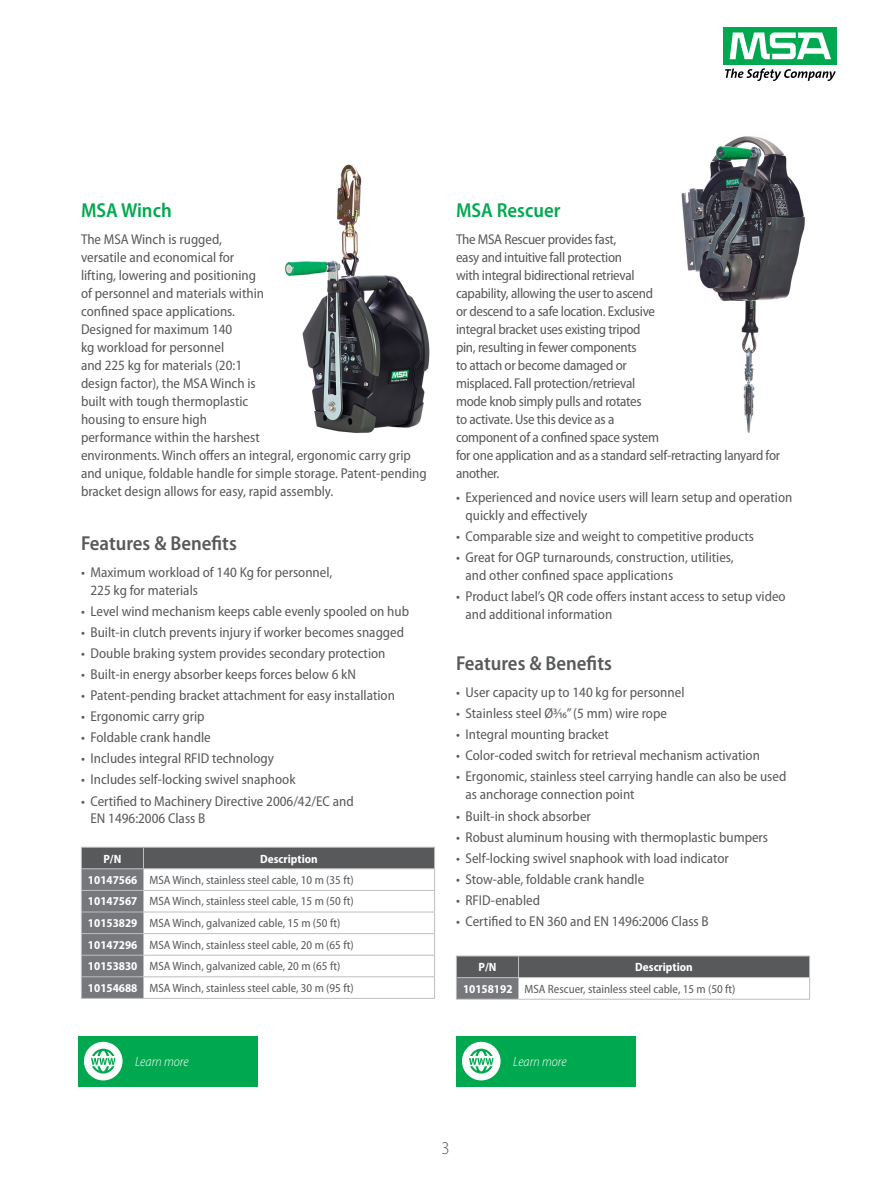
<style>
.page{position:relative;width:891px;height:1188px;background:#fff}
.page>*{position:absolute;margin:0;border:0;box-sizing:border-box;transform-origin:0 0}
.t1{font:600 semi-condensed 20.25px "Myriad Pro";color:#58595b}
.t2{font:600 semi-condensed 20.25px "Myriad Pro";color:#00a94f}
.t3{font:300 semi-condensed 18px "Myriad Pro";color:#58595b}
.t4{font:semi-condensed 14.25px/18px "Myriad Pro";color:#58595b}
.t5{font:semi-condensed 14.25px/18px "Myriad Pro";letter-spacing:-.02em;color:#58595b}
.t6{font:italic 300 semi-condensed 13.5px "Myriad Pro";color:#fff}
.t7{font:semi-condensed 12px/21.6px "Myriad Pro";color:#58595b}
.t8{font:700 semi-condensed 12px "Myriad Pro";color:#fff}
.s1{font-weight:700;color:#fff}
</style>
<div class="page">
<div style="left:724px;top:27px;width:113px;height:38px;background:#00a94f"></div>
<svg style="left:730px;top:33px;width:101px;height:26px"></svg>
<svg style="left:725px;top:68px;width:111px;height:13px"></svg>
<svg style="left:81px;top:847px;width:354px;height:151px"></svg>
<hr style="left:81px;top:998px;width:63px;height:1px;background:#bcbec0">
<hr style="left:144px;top:998px;width:291px;height:1px;background:#bcbec0">
<hr style="left:81px;top:955px;width:63px;height:1px;background:#bcbec0">
<hr style="left:144px;top:955px;width:291px;height:1px;background:#bcbec0">
<hr style="left:81px;top:976px;width:63px;height:1px;background:#bcbec0">
<hr style="left:144px;top:976px;width:291px;height:1px;background:#bcbec0">
<svg style="left:456px;top:956px;width:354px;height:43px"></svg>
<hr style="left:456px;top:999px;width:63px;height:1px;background:#bcbec0">
<hr style="left:519px;top:999px;width:291px;height:1px;background:#bcbec0">
<img style="left:284px;top:164px;width:146px;height:269px">
<img style="left:681px;top:136px;width:124px;height:297px">
<div style="left:78px;top:1036px;width:180px;height:51px;background:#00a94f"></div>
<div style="left:84px;top:1042px;width:39px;height:38px;background:#fff;border-radius:50%"></div>
<svg style="left:91px;top:1049px;width:25px;height:25px"></svg>
<div style="left:456px;top:1036px;width:180px;height:51px;background:#00a94f"></div>
<div style="left:462px;top:1042px;width:39px;height:38px;background:#fff;border-radius:50%"></div>
<svg style="left:469px;top:1049px;width:25px;height:25px"></svg>
<h1 class="t2" style="left:81px;top:198px;width:92px">MSA Winch</h1>
<p class="t4" style="left:81px;top:230px;width:347px">The MSA Winch is rugged,<br>versatile and economical for<br>lifting, lowering and positioning<br>of personnel and materials within<br>confined space applications.<br>Designed for maximum 140<br>kg workload for personnel<br>and 225 kg for materials (20:1<br>design factor), the MSA Winch is<br>built with tough thermoplastic<br>housing to ensure high<br>performance within the harshest<br>environments. Winch offers an integral, ergonomic carry grip and unique, foldable handle for simple storage. Patent-pending bracket design allows for easy, rapid assembly.</p>
<h1 class="t1" style="left:81px;top:531px;width:157px">Features &amp; Benefits</h1>
<p class="t4" style="left:91px;top:563px;width:243px;text-indent:-10px">• Maximum workload of 140 Kg for personnel,<br>225 kg for materials</p>
<p class="t4" style="left:81px;top:602px;width:330px">• Level wind mechanism keeps cable evenly spooled on hub</p>
<p class="t4" style="left:81px;top:623px;width:325px">• Built-in clutch prevents injury if worker becomes snagged</p>
<p class="t4" style="left:81px;top:644px;width:306px">• Double braking system provides secondary protection</p>
<p class="t4" style="left:81px;top:665px;width:276px">• Built-in energy absorber keeps forces below 6 kN</p>
<p class="t4" style="left:81px;top:686px;width:315px">• Patent-pending bracket attachment for easy installation</p>
<p class="t4" style="left:81px;top:707px;width:125px">• Ergonomic carry grip</p>
<p class="t4" style="left:81px;top:728px;width:131px">• Foldable crank handle</p>
<p class="t4" style="left:81px;top:749px;width:195px">• Includes integral RFID technology</p>
<p class="t4" style="left:81px;top:771px;width:216px">• Includes self-locking swivel snaphook</p>
<p class="t4" style="left:91px;top:792px;width:265px;text-indent:-10px">• Certified to Machinery Directive 2006/42/EC and<br>EN 1496:2006 Class B</p>
<p class="t7" style="left:88px;top:848px;width:267px;text-indent:172px"><span class="s1">Description 10147566</span> MSA Winch, stainless steel cable, 10 m (35 ft)<br><span class="s1">10147567</span> MSA Winch, stainless steel cable, 15 m (50 ft)<br><span class="s1">10153829</span> MSA Winch, galvanized cable, 15 m (50 ft)<br><span class="s1">10147296</span> MSA Winch, stainless steel cable, 20 m (65 ft)<br><span class="s1">10153830</span> MSA Winch, galvanized cable, 20 m (65 ft)<br><span class="s1">10154688</span> MSA Winch, stainless steel cable, 30 m (95 ft)</p>
<p class="t8" style="left:103px;top:851px;width:19px">P/N</p>
<h1 class="t2" style="left:456px;top:198px;width:106px">MSA Rescuer</h1>
<p class="t5" style="left:456px;top:230px;width:326px">The MSA Rescuer provides fast,<br>easy and intuitive fall protection<br>with integral bidirectional retrieval<br>capability, allowing the user to ascend<br>or descend to a safe location. Exclusive<br>integral bracket uses existing tripod<br>pin, resulting in fewer components<br>to attach or become damaged or<br>misplaced. Fall protection/retrieval<br>mode knob simply pulls and rotates<br>to activate. Use this device as a<br>component of a confined space system<br>for one application and as a standard self-retracting lanyard for another.</p>
<p class="t4" style="left:466px;top:488px;width:328px;text-indent:-10px">• Experienced and novice users will learn setup and operation quickly and effectively</p>
<p class="t4" style="left:456px;top:527px;width:299px">• Comparable size and weight to competitive products</p>
<p class="t4" style="left:466px;top:548px;width:270px;text-indent:-10px">• Great for OGP turnarounds, construction, utilities, and other confined space applications</p>
<p class="t4" style="left:466px;top:587px;width:322px;text-indent:-10px">• Product label’s QR code offers instant access to setup video and additional information</p>
<h1 class="t1" style="left:456px;top:651px;width:157px">Features &amp; Benefits</h1>
<p class="t4" style="left:456px;top:683px;width:230px">• User capacity up to 140 kg for personnel</p>
<p class="t4" style="left:456px;top:704px;width:212px">• Stainless steel Ø3⁄16” (5 mm) wire rope</p>
<p class="t4" style="left:456px;top:725px;width:154px">• Integral mounting bracket</p>
<p class="t4" style="left:456px;top:747px;width:305px">• Color-coded switch for retrieval mechanism activation</p>
<p class="t4" style="left:466px;top:768px;width:322px;text-indent:-10px">• Ergonomic, stainless steel carrying handle can also be used as anchorage connection point</p>
<p class="t4" style="left:456px;top:807px;width:136px">• Built-in shock absorber</p>
<p class="t4" style="left:456px;top:828px;width:314px">• Robust aluminum housing with thermoplastic bumpers</p>
<p class="t4" style="left:456px;top:849px;width:274px">• Self-locking swivel snaphook with load indicator</p>
<p class="t4" style="left:456px;top:870px;width:190px">• Stow-able, foldable crank handle</p>
<p class="t4" style="left:456px;top:891px;width:86px">• RFID-enabled</p>
<p class="t4" style="left:456px;top:912px;width:254px">• Certified to EN 360 and EN 1496:2006 Class B</p>
<p class="t7" style="left:463px;top:956px;width:274px;text-indent:172px"><span class="s1">Description<br>10158192</span> MSA Rescuer, stainless steel cable, 15 m (50 ft)</p>
<p class="t8" style="left:478px;top:960px;width:19px">P/N</p>
<p class="t6" style="left:135px;top:1054px;width:55px">Learn more</p>
<p class="t6" style="left:513px;top:1054px;width:55px">Learn more</p>
<p class="t3" style="left:441px;top:1138px;width:10px">3</p>
</div>
